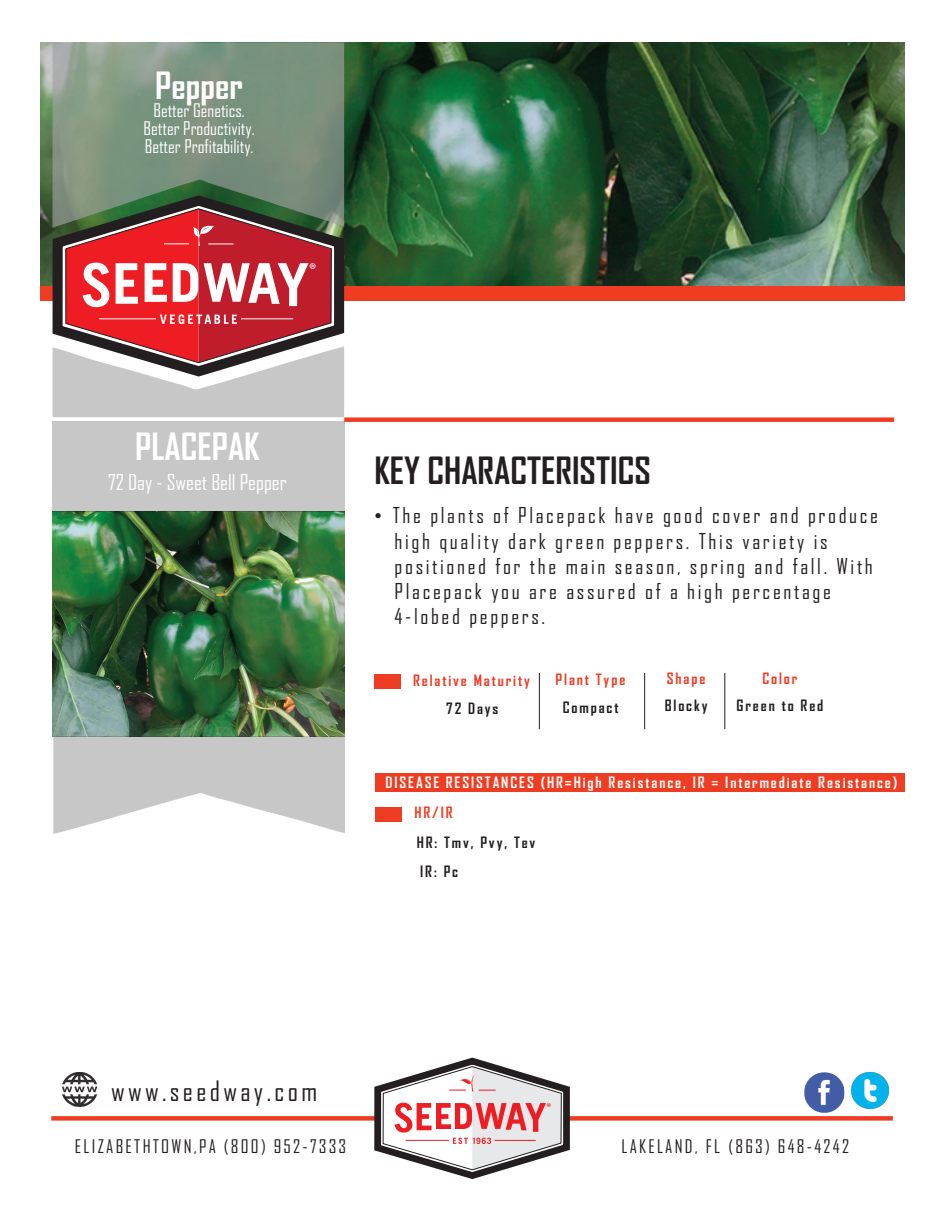
<style>
.page{position:relative;width:945px;height:1215px;background:#fff}
.page>*{position:absolute;margin:0;border:0;box-sizing:border-box;transform-origin:0 0}
.t1{font:700 36px "Agency FB";color:#231f20}
.t2{font:700 36px "Agency FB";color:#fff}
.t3{font:27px "Agency FB";letter-spacing:.125em;color:#231f20}
.t4{font:21px/25.3px "Agency FB";letter-spacing:.125em;color:#231f20}
.t5{font:21px "Agency FB";color:#fff}
.t6{font:18px/18px "Agency FB";color:#fff;text-align:center}
.t7{font:18px "Agency FB";letter-spacing:.125em;color:#231f20}
.t8{font:17.1px "Myriad Pro";color:#fff}
.t9{font:700 15px "Agency FB";letter-spacing:.125em;color:#fffefa}
.t10{font:700 15px/28.2px "Agency FB";letter-spacing:.125em;color:#231f20}
.t11{font:700 15px "Agency FB";letter-spacing:.125em;color:#ef3d24}
.t12{font:11.55px "Myriad Pro";color:#ee1d23}
.s1{font-family:"Arial"}
</style>
<div class="page">
<img style="left:53px;top:422px;width:292px;height:412px">
<img style="left:40px;top:42px;width:865px;height:244px">
<div style="left:40px;top:286px;width:865px;height:15px;background:#ef3d24"></div>
<div style="left:344px;top:417px;width:550px;height:5px;background:#ef3d24"></div>
<svg style="left:53px;top:228px;width:291px;height:110px;background:#4a4946"></svg>
<svg style="left:65px;top:228px;width:267px;height:118px;background:#cf4a51"></svg>
<img style="left:53px;top:42px;width:291px;height:186px">
<img style="left:53px;top:346px;width:291px;height:71px">
<div style="left:51px;top:1116px;width:842px;height:5px;background:#ef3d24"></div>
<svg style="left:374px;top:1058px;width:196px;height:121px"></svg>
<img style="left:851px;top:1072px;width:37px;height:37px">
<img style="left:804px;top:1072px;width:41px;height:41px">
<svg style="left:96px;top:1081px;width:1px;height:16px"></svg>
<img style="left:62px;top:1072px;width:34px;height:35px">
<div style="left:374px;top:674px;width:27px;height:15px;background:#ef3d24"></div>
<hr style="left:539px;top:673px;width:1px;height:56px;background:#231f20">
<hr style="left:644px;top:673px;width:1px;height:56px;background:#231f20">
<div style="left:376px;top:773px;width:529px;height:18px;background:#ef3d24"></div>
<div style="left:376px;top:807px;width:26px;height:14px;background:#ef3d24"></div>
<hr style="left:725px;top:673px;width:1px;height:56px;background:#231f20">
<h1 class="t2" style="left:155px;top:66px;width:89px">Pepper</h1>
<p class="t6" style="left:144px;top:102px;width:113px">Better Genetics.<br>Better Productivity.<br>Better Profitability.</p>
<p class="t8" style="left:309px;top:262px;width:9px">®</p>
<h1 class="t2" style="left:135px;top:427px;width:126px">PLACEPAK</h1>
<p class="t5" style="left:108px;top:471px;width:180px">72 Day - Sweet Bell Pepper</p>
<h1 class="t1" style="left:374px;top:451px;width:278px">KEY CHARACTERISTICS</h1>
<p class="t4" style="left:395px;top:503px;width:485px;text-indent:-20px"><span class="s1">•</span> The plants of Placepack have good cover and produce high quality dark green peppers. This variety is positioned for the main season, spring and fall. With Placepack you are assured of a high percentage 4-lobed peppers.</p>
<p class="t11" style="left:413px;top:672px;width:118px">Relative Maturity</p>
<p class="t11" style="left:556px;top:671px;width:71px">Plant Type</p>
<p class="t11" style="left:667px;top:670px;width:40px">Shape</p>
<p class="t10" style="left:446px;top:694px;width:54px">72 Days</p>
<p class="t10" style="left:563px;top:693px;width:57px">Compact</p>
<p class="t10" style="left:665px;top:692px;width:44px">Blocky</p>
<p class="t11" style="left:762px;top:670px;width:37px">Color</p>
<p class="t10" style="left:737px;top:692px;width:88px">Green to Red</p>
<p class="t9" style="left:386px;top:774px;width:513px">DISEASE RESISTANCES (HR=High Resistance, IR = Intermediate Resistance)</p>
<p class="t11" style="left:414px;top:804px;width:40px">HR/IR</p>
<p class="t10" style="left:417px;top:829px;width:120px">HR: Tmv, Pvy, Tev<br>IR: Pc</p>
<p class="t3" style="left:111px;top:1076px;width:208px">www.seedway.com</p>
<p class="t12" style="left:547px;top:1103px;width:6px">®</p>
<p class="t7" style="left:75px;top:1137px;width:273px">ELIZABETHTOWN,PA (800) 952-7333</p>
<p class="t7" style="left:621px;top:1137px;width:229px">LAKELAND, FL (863) 648-4242</p>
</div>
